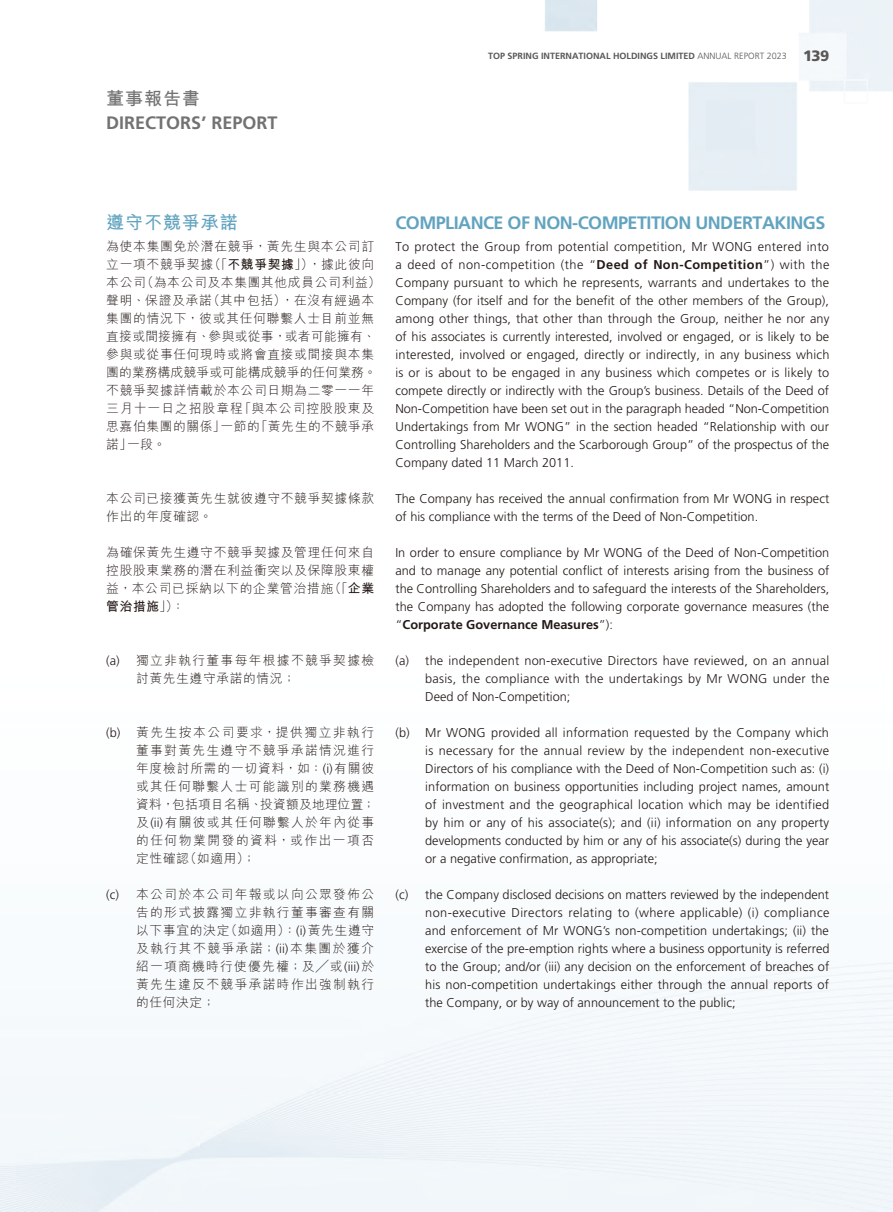
<style>
.page{position:relative;width:893px;height:1212px;background:#fff}
.page>*{position:absolute;margin:0;border:0;box-sizing:border-box;transform-origin:0 0}
.t1{font:700 18px "Frutiger LT Std";letter-spacing:-.03em;color:#62a4c0}
.t2{font:700 18px "Frutiger LT Std";color:#727272}
.t3{font:700 18px "M Hei HK";letter-spacing:.05em;color:#62a4c0}
.t4{font:700 18px "M Hei HK";letter-spacing:.05em;color:#727272}
.t5{font:300 12.75px/18px "Frutiger LT Std";color:#231916;text-align:justify}
.t6{font:300 12.75px/18px "M Hei HK";letter-spacing:.055em;color:#231916;text-align:justify}
.t7{font:300 12.75px/18px "M Hei HK";letter-spacing:.105em;color:#231916}
.t8{font:700 9px "Frutiger LT Std";color:#595857}
.s1{font-weight:300}
.s2{font-weight:900;font-size:15px}
.s3{font-weight:700}
.s4{font-family:"Frutiger LT Std"}
</style>
<div class="page">
<h1 class="t4" style="left:106px;top:86px;width:95px">董事報告書</h1>
<h1 class="t2" style="left:106px;top:113px;width:173px">DIRECTORS’ REPORT</h1>
<p class="t8" style="left:488px;top:51px;width:343px">TOP SPRING INTERNATIONAL HOLDINGS LIMITED <span class="s1">ANNUAL REPORT 2023</span> <span class="s2">139</span></p>
<h1 class="t3" style="left:106px;top:209px;width:133px">遵守不競爭承諾</h1>
<p class="t6" style="left:106px;top:237px;width:276px;text-align:left">為使本集團免於潛在競爭，黃先生與本公司訂立一項不競爭契據（「<span class="s3">不競爭契據</span>」），據此彼向本公司（為本公司及本集團其他成員公司利益）聲明、保證及承諾（其中包括），在沒有經過本集團的情況下，彼或其任何聯繫人士目前並無直接或間接擁有、參與或從事，或者可能擁有、參與或從事任何現時或將會直接或間接與本集團的業務構成競爭或可能構成競爭的任何業務。不競爭契據詳情載於本公司日期為二零一一年三月十一日之招股章程「與本公司控股股東及思嘉伯集團的關係」一節的「黃先生的不競爭承諾」一段。</p>
<p class="t6" style="left:106px;top:489px;width:269px">本公司已接獲黃先生就彼遵守不競爭契據條款作出的年度確認。</p>
<p class="t6" style="left:106px;top:543px;width:269px">為確保黃先生遵守不競爭契據及管理任何來自控股股東業務的潛在利益衝突以及保障股東權益，本公司已採納以下的企業管治措施（「<span class="s3">企業管治措施</span>」）：</p>
<p class="t7" style="left:136px;top:651px;width:240px;text-indent:-30px"><span class="s4">(a)</span> 獨立非執行董事每年根據不競爭契據檢討黃先生遵守承諾的情況；</p>
<p class="t6" style="left:136px;top:723px;width:241px;text-indent:-30px"><span class="s4">(b)</span> 黃先生按本公司要求，提供獨立非執行董事對黃先生遵守不競爭承諾情況進行年度檢討所需的一切資料，如：<span class="s4">(i)</span>有關彼或其任何聯繫人士可能識別的業務機遇資料，包括項目名稱、投資額及地理位置；及<span class="s4">(ii)</span>有關彼或其任何聯繫人於年內從事的任何物業開發的資料，或作出一項否定性確認（如適用）；</p>
<p class="t6" style="left:136px;top:885px;width:240px;text-indent:-30px"><span class="s4">(c)</span> 本公司於本公司年報或以向公眾發佈公告的形式披露獨立非執行董事審查有關以下事宜的決定（如適用）：<span class="s4">(i)</span>黃先生遵守及執行其不競爭承諾；<span class="s4">(ii)</span>本集團於獲介紹一項商機時行使優先權；及╱或<span class="s4">(iii)</span>於黃先生違反不競爭承諾時作出強制執行的任何決定；</p>
<h1 class="t1" style="left:395px;top:212px;width:431px">COMPLIANCE OF NON-COMPETITION UNDERTAKINGS</h1>
<p class="t5" style="left:395px;top:237px;width:435px">To protect the Group from potential competition, Mr WONG entered into a deed of non-competition (the “<span class="s3">Deed of Non-Competition</span>”) with the Company pursuant to which he represents, warrants and undertakes to the Company (for itself and for the benefit of the other members of the Group), among other things, that other than through the Group, neither he nor any of his associates is currently interested, involved or engaged, or is likely to be interested, involved or engaged, directly or indirectly, in any business which is or is about to be engaged in any business which competes or is likely to compete directly or indirectly with the Group’s business. Details of the Deed of Non-Competition have been set out in the paragraph headed “Non-Competition Undertakings from Mr WONG” in the section headed “Relationship with our Controlling Shareholders and the Scarborough Group” of the prospectus of the Company dated 11 March 2011.</p>
<p class="t5" style="left:395px;top:489px;width:435px">The Company has received the annual confirmation from Mr WONG in respect of his compliance with the terms of the Deed of Non-Competition.</p>
<p class="t5" style="left:395px;top:543px;width:435px">In order to ensure compliance by Mr WONG of the Deed of Non-Competition and to manage any potential conflict of interests arising from the business of the Controlling Shareholders and to safeguard the interests of the Shareholders, the Company has adopted the following corporate governance measures (the “<span class="s3">Corporate Governance Measures</span>”):</p>
<p class="t5" style="left:425px;top:651px;width:406px;text-indent:-30px">(a) the independent non-executive Directors have reviewed, on an annual basis, the compliance with the undertakings by Mr WONG under the Deed of Non-Competition;</p>
<p class="t5" style="left:425px;top:723px;width:406px;text-indent:-30px">(b) Mr WONG provided all information requested by the Company which is necessary for the annual review by the independent non-executive Directors of his compliance with the Deed of Non-Competition such as: (i) information on business opportunities including project names, amount of investment and the geographical location which may be identified by him or any of his associate(s); and (ii) information on any property developments conducted by him or any of his associate(s) during the year or a negative confirmation, as appropriate;</p>
<p class="t5" style="left:425px;top:885px;width:406px;text-indent:-30px">(c) the Company disclosed decisions on matters reviewed by the independent non-executive Directors relating to (where applicable) (i) compliance and enforcement of Mr WONG’s non-competition undertakings; (ii) the exercise of the pre-emption rights where a business opportunity is referred to the Group; and/or (iii) any decision on the enforcement of breaches of his non-competition undertakings either through the annual reports of the Company, or by way of announcement to the public;</p>
</div>
